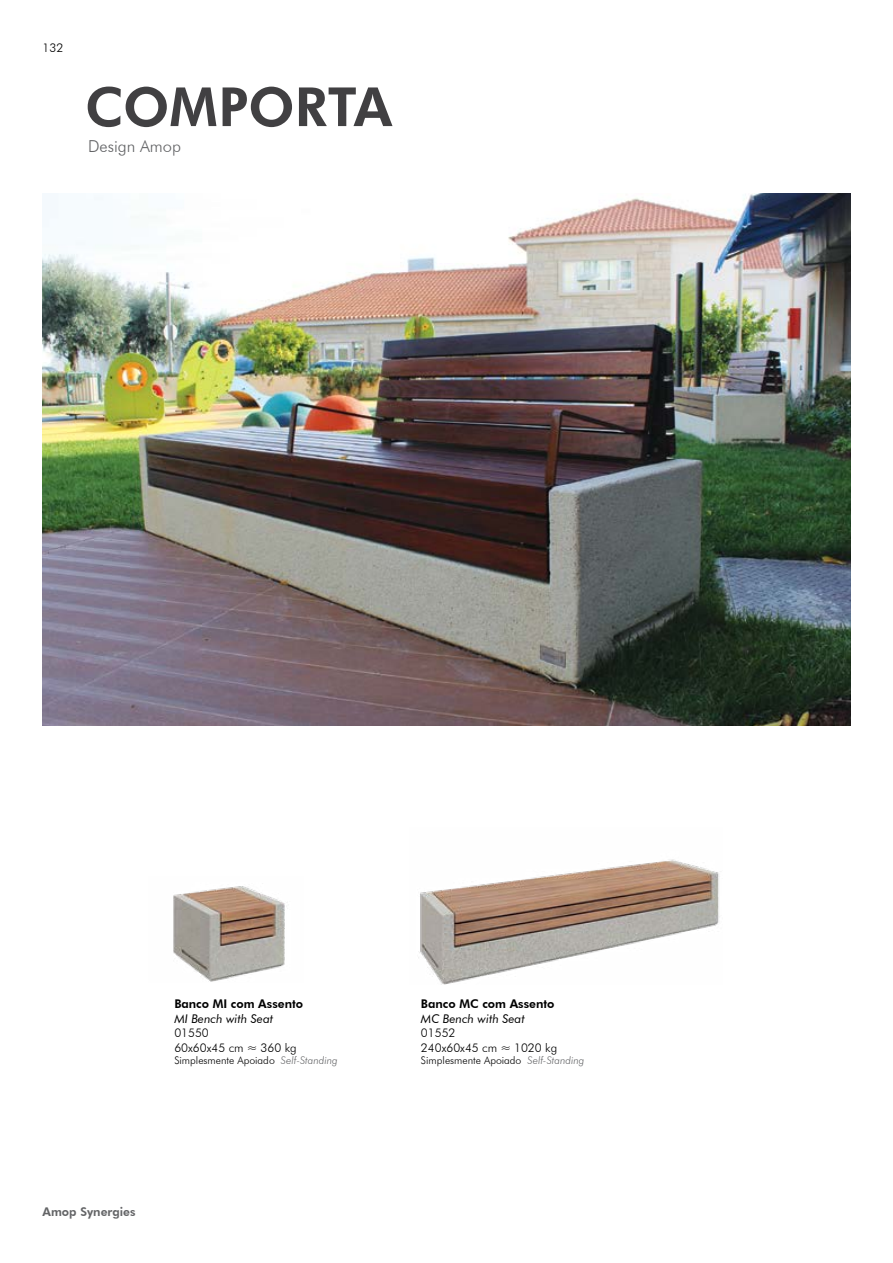
<style>
.page{position:relative;width:893px;height:1263px;background:#fff}
.page>*{position:absolute;margin:0;border:0;box-sizing:border-box;transform-origin:0 0}
.t1{font:800 54px "Futura BT";color:#414042}
.t2{font:300 16.5px "Futura BT";color:#636466}
.t3{font:300 12px/14.4px "Futura BT";color:#000}
.t4{font:800 12px "Futura BT";color:#000}
.t5{font:italic 12px "Futura BT";color:#000}
.t6{font:800 12px "Futura BT";color:#636466}
.t7{font:300 10.5px "Futura BT";color:#000}
.s1{font-style:italic;color:#636466}
</style>
<div class="page">
<img style="left:43px;top:193px;width:807px;height:532px">
<img style="left:173px;top:886px;width:112px;height:96px">
<img style="left:418px;top:859px;width:302px;height:125px">
<p class="t3" style="left:43px;top:40px;width:22px">132</p>
<h1 class="t1" style="left:85px;top:74px;width:309px">COMPORTA</h1>
<h2 class="t2" style="left:88px;top:136px;width:95px">Design Amop</h2>
<p class="t4" style="left:174px;top:997px;width:130px">Banco MI com Assento</p>
<p class="t5" style="left:174px;top:1011px;width:100px">MI Bench with Seat</p>
<p class="t3" style="left:174px;top:1026px;width:124px">01550<br>60x60x45 cm ≈ 360 kg</p>
<p class="t7" style="left:174px;top:1054px;width:165px">Simplesmente Apoiado <span class="s1">Self-Standing</span></p>
<p class="t6" style="left:43px;top:1204px;width:95px">Amop Synergies</p>
<p class="t4" style="left:421px;top:997px;width:135px">Banco MC com Assento</p>
<p class="t5" style="left:421px;top:1011px;width:105px">MC Bench with Seat</p>
<p class="t3" style="left:421px;top:1026px;width:138px">01552<br>240x60x45 cm ≈ 1020 kg</p>
<p class="t7" style="left:421px;top:1054px;width:165px">Simplesmente Apoiado <span class="s1">Self-Standing</span></p>
</div>
